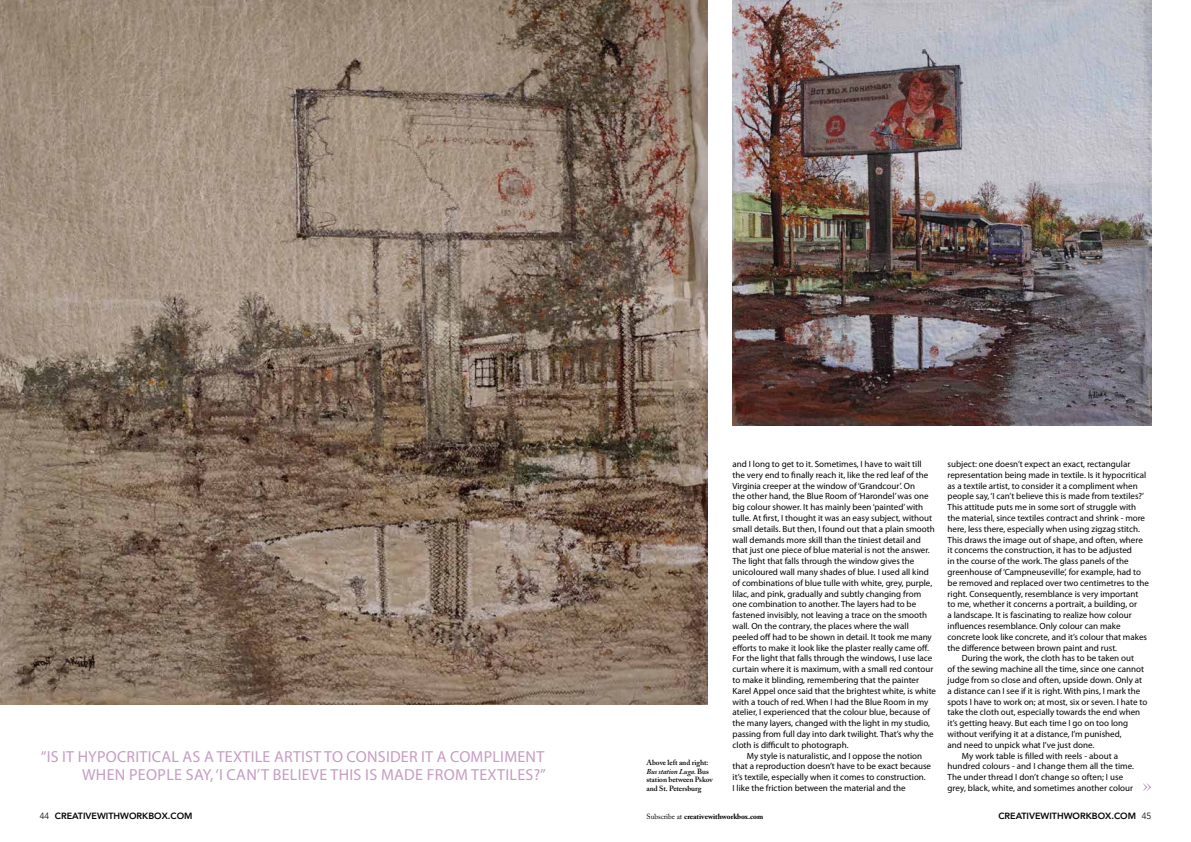
<style>
.page{position:relative;width:1191px;height:842px;background:#fff}
.page>*{position:absolute;margin:0;border:0;box-sizing:border-box;transform-origin:0 0}
.t1{font:16px/18px "Myriad Pro";letter-spacing:.015em;color:#c79cc2;text-align:right}
.t2{font:9px "Myriad Pro";color:#000}
.t3{font:800 9px "Avenir";color:#000}
.t4{font:600 7.5px/8.5px "Adobe Caslon Pro";letter-spacing:-.01em;color:#000}
.t5{font:700 7.5px "Adobe Caslon Pro";letter-spacing:-.01em;color:#000}
.s1{font-weight:400}
.s2{font-style:italic}
.s3{font-weight:300}
</style>
<div class="page">
<img style="left:0;top:0;width:707px;height:704px">
<svg style="left:1143px;top:783px;width:8px;height:8px"></svg>
<img style="left:732px;top:0;width:419px;height:426px">
<p class="t2" style="left:947px;top:458px;width:184px">subject: one doesn’t expect an exact, rectangular</p>
<p class="t2" style="left:947px;top:469px;width:200px">representation being made in textile. Is it hypocritical</p>
<p class="t2" style="left:947px;top:480px;width:192px">as a textile artist, to consider it a compliment when</p>
<p class="t2" style="left:947px;top:491px;width:198px">people say, ‘I can’t believe this is made from textiles?’</p>
<p class="t2" style="left:947px;top:501px;width:190px">This attitude puts me in some sort of struggle with</p>
<p class="t2" style="left:947px;top:512px;width:199px">the material, since textiles contract and shrink - more</p>
<p class="t2" style="left:947px;top:523px;width:194px">here, less there, especially when using zigzag stitch.</p>
<p class="t2" style="left:947px;top:534px;width:197px">This draws the image out of shape, and often, where</p>
<p class="t2" style="left:947px;top:545px;width:186px">it concerns the construction, it has to be adjusted</p>
<p class="t2" style="left:947px;top:555px;width:183px">in the course of the work. The glass panels of the</p>
<p class="t2" style="left:947px;top:566px;width:195px">greenhouse of ‘Campneuseville’, for example, had to</p>
<p class="t2" style="left:947px;top:577px;width:203px">be removed and replaced over two centimetres to the</p>
<p class="t2" style="left:947px;top:588px;width:192px">right. Consequently, resemblance is very important</p>
<p class="t2" style="left:947px;top:599px;width:191px">to me, whether it concerns a portrait, a building, or</p>
<p class="t2" style="left:947px;top:609px;width:185px">a landscape. It is fascinating to realize how colour</p>
<p class="t2" style="left:947px;top:620px;width:175px">influences resemblance. Only colour can make</p>
<p class="t2" style="left:947px;top:631px;width:201px">concrete look like concrete, and it’s colour that makes</p>
<p class="t2" style="left:947px;top:642px;width:171px">the difference between brown paint and rust.</p>
<p class="t2" style="left:961px;top:653px;width:174px">During the work, the cloth has to be taken out</p>
<p class="t2" style="left:947px;top:663px;width:198px">of the sewing machine all the time, since one cannot</p>
<p class="t2" style="left:947px;top:674px;width:196px">judge from so close and often, upside down. Only at</p>
<p class="t2" style="left:947px;top:685px;width:194px">a distance can I see if it is right. With pins, I mark the</p>
<p class="t2" style="left:947px;top:696px;width:201px">spots I have to work on; at most, six or seven. I hate to</p>
<p class="t2" style="left:947px;top:707px;width:194px">take the cloth out, especially towards the end when</p>
<p class="t2" style="left:947px;top:717px;width:182px">it’s getting heavy. But each time I go on too long</p>
<p class="t2" style="left:947px;top:728px;width:175px">without verifying it at a distance, I’m punished,</p>
<p class="t2" style="left:947px;top:739px;width:148px">and need to unpick what I’ve just done.</p>
<p class="t2" style="left:961px;top:750px;width:158px">My work table is filled with reels - about a</p>
<p class="t2" style="left:947px;top:761px;width:188px">hundred colours - and I change them all the time.</p>
<p class="t2" style="left:947px;top:771px;width:177px">The under thread I don’t change so often; I use</p>
<p class="t2" style="left:947px;top:782px;width:187px">grey, black, white, and sometimes another colour</p>
<p class="t2" style="left:732px;top:458px;width:190px">and I long to get to it. Sometimes, I have to wait till</p>
<p class="t2" style="left:732px;top:469px;width:197px">the very end to finally reach it, like the red leaf of the</p>
<p class="t2" style="left:732px;top:480px;width:184px">Virginia creeper at the window of ‘Grandcour’. On</p>
<p class="t2" style="left:732px;top:491px;width:197px">the other hand, the Blue Room of ‘Harondel’ was one</p>
<p class="t2" style="left:732px;top:501px;width:192px">big colour shower. It has mainly been ‘painted’ with</p>
<p class="t2" style="left:732px;top:512px;width:201px">tulle. At first, I thought it was an easy subject, without</p>
<p class="t2" style="left:732px;top:523px;width:204px">small details. But then, I found out that a plain smooth</p>
<p class="t2" style="left:732px;top:534px;width:190px">wall demands more skill than the tiniest detail and</p>
<p class="t2" style="left:732px;top:545px;width:199px">that just one piece of blue material is not the answer.</p>
<p class="t2" style="left:732px;top:555px;width:183px">The light that falls through the window gives the</p>
<p class="t2" style="left:732px;top:566px;width:198px">unicoloured wall many shades of blue. I used all kind</p>
<p class="t2" style="left:732px;top:577px;width:201px">of combinations of blue tulle with white, grey, purple,</p>
<p class="t2" style="left:732px;top:588px;width:190px">lilac, and pink, gradually and subtly changing from</p>
<p class="t2" style="left:732px;top:599px;width:185px">one combination to another. The layers had to be</p>
<p class="t2" style="left:732px;top:609px;width:196px">fastened invisibly, not leaving a trace on the smooth</p>
<p class="t2" style="left:732px;top:620px;width:178px">wall. On the contrary, the places where the wall</p>
<p class="t2" style="left:732px;top:631px;width:201px">peeled off had to be shown in detail. It took me many</p>
<p class="t2" style="left:732px;top:642px;width:198px">efforts to make it look like the plaster really came off.</p>
<p class="t2" style="left:732px;top:653px;width:201px">For the light that falls through the windows, I use lace</p>
<p class="t2" style="left:732px;top:663px;width:202px">curtain where it is maximum, with a small red contour</p>
<p class="t2" style="left:732px;top:674px;width:188px">to make it blinding, remembering that the painter</p>
<p class="t2" style="left:732px;top:685px;width:205px">Karel Appel once said that the brightest white, is white</p>
<p class="t2" style="left:732px;top:696px;width:197px">with a touch of red. When I had the Blue Room in my</p>
<p class="t2" style="left:732px;top:707px;width:199px">atelier, I experienced that the colour blue, because of</p>
<p class="t2" style="left:732px;top:717px;width:199px">the many layers, changed with the light in my studio,</p>
<p class="t2" style="left:732px;top:728px;width:203px">passing from full day into dark twilight. That’s why the</p>
<p class="t2" style="left:732px;top:739px;width:117px">cloth is difficult to photograph.</p>
<p class="t2" style="left:746px;top:750px;width:177px">My style is naturalistic, and I oppose the notion</p>
<p class="t2" style="left:732px;top:761px;width:200px">that a reproduction doesn’t have to be exact because</p>
<p class="t2" style="left:732px;top:771px;width:195px">it’s textile, especially when it comes to construction.</p>
<p class="t2" style="left:732px;top:782px;width:175px">I like the friction between the material and the</p>
<p class="t5" style="left:646px;top:812px;width:118px"><span class="s1">Subscribe at</span> creativewithworkbox.com</p>
<h1 class="t1" style="left:41px;top:747px;width:506px">“IS IT HYPOCRITICAL AS A TEXTILE ARTIST TO CONSIDER IT A COMPLIMENT<br>WHEN PEOPLE SAY, ‘I CAN’T BELIEVE THIS IS MADE FROM TEXTILES?”</h1>
<p class="t4" style="left:646px;top:759px;width:68px">Above left and right:<br><span class="s2">Bus station Luga.</span> Bus station between Pskov and St. Petersburg</p>
<p class="t3" style="left:40px;top:809px;width:154px"><span class="s3">44</span> CREATIVEWITHWORKBOX.COM</p>
<p class="t3" style="left:998px;top:809px;width:154px">CREATIVEWITHWORKBOX.COM <span class="s3">45</span></p>
</div>
